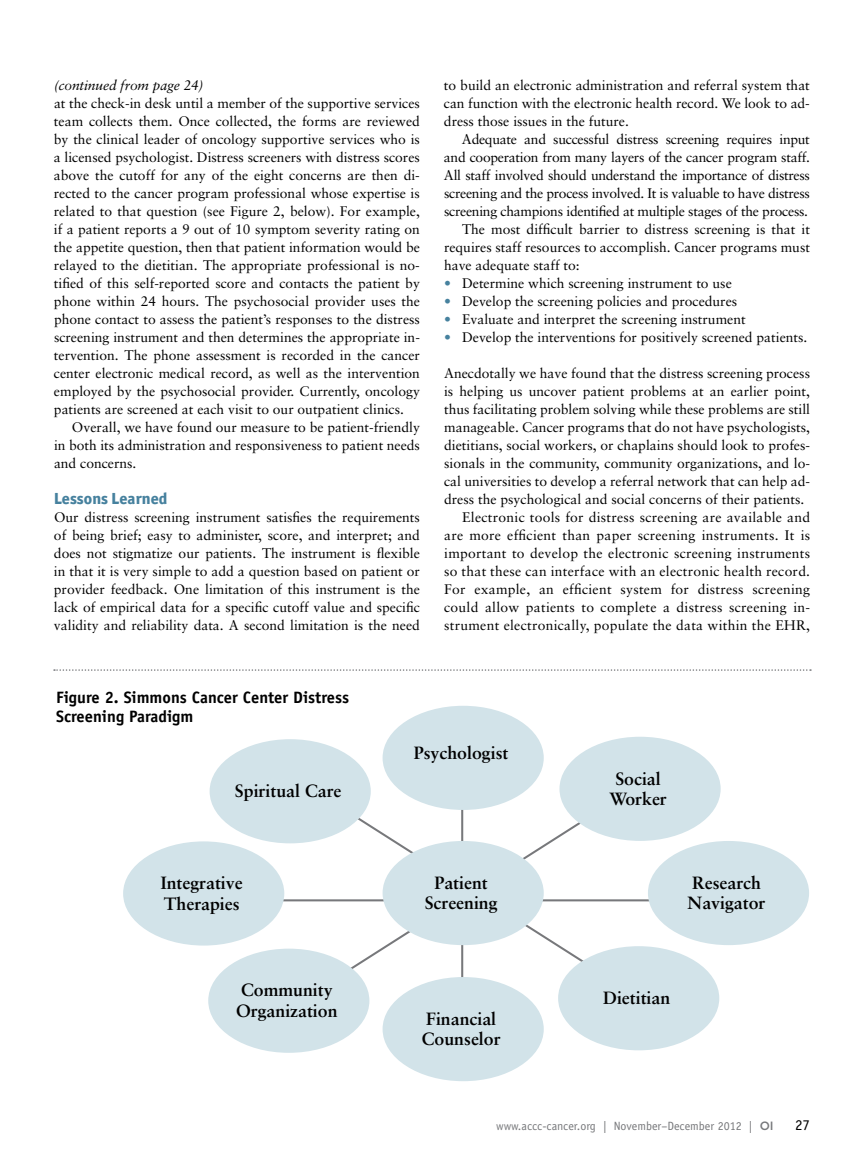
<style>
.page{position:relative;width:864px;height:1161px;background:#fff}
.page>*{position:absolute;margin:0;border:0;box-sizing:border-box;transform-origin:0 0}
.t1{font:700 17.7px/20.5px "Sabon Intl";color:#000}
.t2{font:700 16.5px/19.5px "Officina Sans Std";color:#000}
.t3{font:800 16.2px "Officina Sans ITC Std";color:#46819e}
.t4{font:15px "Officina Sans Std";color:#000}
.t5{font:13.8px/18px "Sabon Intl";color:#000;text-align:justify}
.t6{font:13.8px "Sabon Intl";letter-spacing:.02em;color:#000}
.t7{font:13.8px "Sabon Intl";letter-spacing:-.02em;color:#000}
.t8{font:italic 13.8px "Sabon Intl";letter-spacing:-.01em;color:#000}
.t9{font:12px "Officina Sans Std";color:#77787b}
.s1{color:#46819e}
.s2{font-family:"Gotham";font-weight:500}
</style>
<div class="page">
<svg style="left:298px;top:780px;width:347px;height:224px"></svg>
<hr style="left:461px;top:755px;width:2px;height:297px;background:#77787b">
<hr style="left:263px;top:899px;width:405px;height:2px;background:#77787b">
<div style="left:123px;top:841px;width:161px;height:105px;background:#d2e3e9;border-radius:50%"></div>
<div style="left:383px;top:841px;width:161px;height:104px;background:#d2e3e9;border-radius:50%"></div>
<div style="left:648px;top:841px;width:161px;height:104px;background:#d2e3e9;border-radius:50%"></div>
<div style="left:210px;top:739px;width:161px;height:104px;background:#d2e3e9;border-radius:50%"></div>
<div style="left:559px;top:737px;width:162px;height:104px;background:#d2e3e9;border-radius:50%"></div>
<div style="left:383px;top:706px;width:161px;height:104px;background:#d2e3e9;border-radius:50%"></div>
<div style="left:383px;top:977px;width:161px;height:104px;background:#d2e3e9;border-radius:50%"></div>
<div style="left:208px;top:949px;width:161px;height:104px;background:#d2e3e9;border-radius:50%"></div>
<div style="left:558px;top:946px;width:161px;height:104px;background:#d2e3e9;border-radius:50%"></div>
<svg style="left:54px;top:669px;width:757px;height:2px"></svg>
<p class="t8" style="left:54px;top:77px;width:151px">(continued from page 24)</p>
<p class="t5" style="left:54px;top:94px;width:368px">at the check-in desk until a member of the supportive services team collects them. Once collected, the forms are reviewed by the clinical leader of oncology supportive services who is a licensed psychologist. Distress screeners with distress scores above the cutoff for any of the eight concerns are then di&shy;rected to the cancer program professional whose expertise is related to that question (see Figure 2, below). For example, if a patient reports a 9 out of 10 symptom severity rating on the appetite question, then that patient information would be relayed to the dietitian. The appropriate professional is no&shy;tified of this self-reported score and contacts the patient by phone within 24 hours. The psychosocial provider uses the phone contact to assess the patient’s responses to the distress screening instrument and then determines the appropriate in&shy;tervention. The phone assessment is recorded in the cancer center electronic medical record, as well as the intervention employed by the psychosocial provider. Currently, oncology patients are screened at each visit to our outpatient clinics.</p>
<p class="t5" style="left:54px;top:418px;width:367px;text-indent:18px">Overall, we have found our measure to be patient-friendly in both its administration and responsiveness to patient needs and concerns.</p>
<p class="t3" style="left:54px;top:488px;width:115px">Lessons Learned</p>
<p class="t5" style="left:54px;top:508px;width:368px">Our distress screening instrument satisfies the requirements of being brief; easy to administer, score, and interpret; and does not stigmatize our patients. The instrument is flexible in that it is very simple to add a question based on patient or provider feedback. One limitation of this instrument is the lack of empirical data for a specific cutoff value and specific validity and reliability data. A second limitation is the need</p>
<p class="t2" style="left:56px;top:687px;width:295px">Figure 2. Simmons Cancer Center Distress<br>Screening Paradigm</p>
<p class="t5" style="left:444px;top:76px;width:368px">to build an electronic administration and referral system that can function with the electronic health record. We look to ad&shy;dress those issues in the future.</p>
<p class="t7" style="left:462px;top:131px;width:349px">Adequate and successful distress screening requires input</p>
<p class="t7" style="left:444px;top:149px;width:368px">and cooperation from many layers of the cancer program staff.</p>
<p class="t7" style="left:444px;top:167px;width:368px">All staff involved should understand the importance of distress</p>
<p class="t7" style="left:444px;top:185px;width:367px">screening and the process involved. It is valuable to have distress</p>
<p class="t7" style="left:444px;top:203px;width:366px">screening champions identified at multiple stages of the process.</p>
<p class="t5" style="left:462px;top:220px;width:349px">The most difficult barrier to distress screening is that it</p>
<p class="t5" style="left:444px;top:238px;width:368px">requires staff resources to accomplish. Cancer programs must</p>
<p class="t5" style="left:444px;top:256px;width:137px">have adequate staff to:</p>
<p class="t5" style="left:444px;top:274px;width:289px"><span class="s1">•</span> Determine which screening instrument to use</p>
<p class="t5" style="left:444px;top:292px;width:295px"><span class="s1">•</span> Develop the screening policies and procedures</p>
<p class="t5" style="left:444px;top:310px;width:303px"><span class="s1">•</span> Evaluate and interpret the screening instrument</p>
<p class="t5" style="left:444px;top:328px;width:365px"><span class="s1">•</span> Develop the interventions for positively screened patients.</p>
<p class="t5" style="left:444px;top:364px;width:368px">Anecdotally we have found that the distress screening process</p>
<p class="t5" style="left:444px;top:382px;width:368px">is helping us uncover patient problems at an earlier point,</p>
<p class="t5" style="left:444px;top:400px;width:368px">thus facilitating problem solving while these problems are still</p>
<p class="t5" style="left:444px;top:418px;width:367px">manageable. Cancer programs that do not have psychologists,</p>
<p class="t5" style="left:444px;top:436px;width:367px">dietitians, social workers, or chaplains should look to profes-</p>
<p class="t5" style="left:444px;top:454px;width:368px">sionals in the community, community organizations, and lo-</p>
<p class="t5" style="left:444px;top:472px;width:368px">cal universities to develop a referral network that can help ad-</p>
<p class="t5" style="left:444px;top:490px;width:362px">dress the psychological and social concerns of their patients.</p>
<p class="t6" style="left:462px;top:509px;width:349px">Electronic tools for distress screening are available and</p>
<p class="t6" style="left:444px;top:527px;width:368px">are more efficient than paper screening instruments. It is</p>
<p class="t6" style="left:444px;top:545px;width:367px">important to develop the electronic screening instruments</p>
<p class="t6" style="left:444px;top:563px;width:367px">so that these can interface with an electronic health record.</p>
<p class="t6" style="left:444px;top:581px;width:367px">For example, an efficient system for distress screening</p>
<p class="t6" style="left:444px;top:599px;width:368px">could allow patients to complete a distress screening in-</p>
<p class="t6" style="left:444px;top:617px;width:367px">strument electronically, populate the data within the EHR,</p>
<p class="t1" style="left:235px;top:780px;width:108px">Spiritual Care</p>
<p class="t1" style="left:414px;top:742px;width:96px">Psychologist</p>
<p class="t1" style="left:609px;top:768px;width:59px;text-align:center">Social<br>Worker</p>
<p class="t1" style="left:161px;top:872px;width:83px">Integrative<br>Therapies</p>
<p class="t1" style="left:425px;top:872px;width:74px;text-align:center">Patient<br>Screening</p>
<p class="t1" style="left:688px;top:872px;width:79px">Research<br>Navigator</p>
<p class="t1" style="left:236px;top:980px;width:103px">Community<br>Organization</p>
<p class="t1" style="left:603px;top:987px;width:69px">Dietitian</p>
<p class="t1" style="left:422px;top:1008px;width:80px">Financial<br>Counselor</p>
<p class="t9" style="left:496px;top:1118px;width:279px">www.accc-cancer.org | November–December 2012 | <span class="s2">OI</span></p>
<p class="t4" style="left:795px;top:1116px;width:16px">27</p>
</div>
